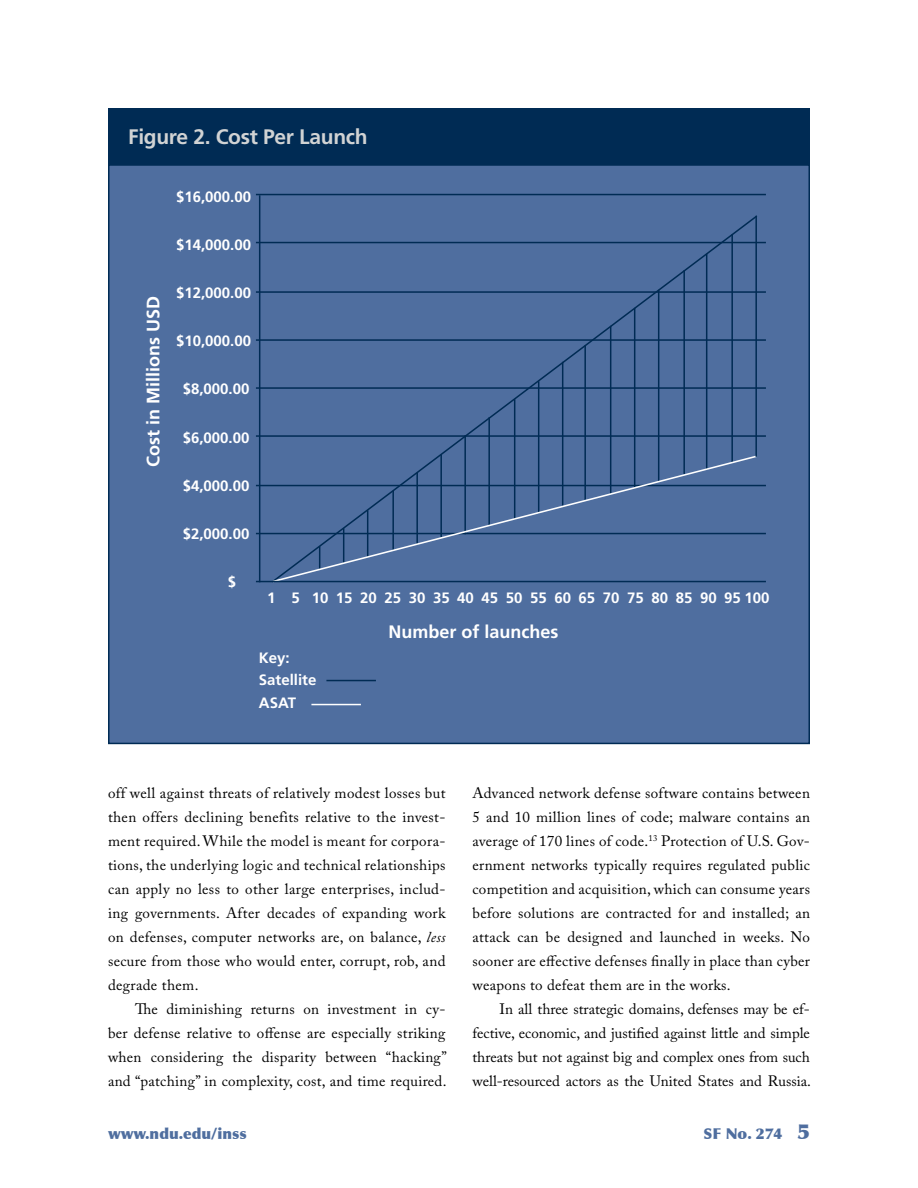
<style>
.page{position:relative;width:918px;height:1188px;background:#fff}
.page>*{position:absolute;margin:0;border:0;box-sizing:border-box;transform-origin:0 0}
.t1{font:700 21px "Frutiger LT Std";letter-spacing:-.015em;color:#d1d3d4}
.t2{font:700 18px "Frutiger LT Std";color:#fff}
.t3{font:15px/24px "Adobe Caslon Pro";letter-spacing:.02em;color:#000;text-align:justify}
.t4{font:700 15px/22.8px "Frutiger LT Std";color:#fff}
.t5{font:900 15px "Optima";color:#4f6e9f}
.s1{font-style:italic}
.s2{font-size:21px}
</style>
<div class="page">
<div style="left:108px;top:164px;width:702px;height:580px;background:#4f6e9f;border:2px solid #002b54"></div>
<div style="left:108px;top:108px;width:702px;height:56px;background:#002b54"></div>
<hr style="left:326px;top:680px;width:50px;height:1px;background:#002b54">
<hr style="left:311px;top:704px;width:50px;height:1px;background:#fff">
<hr style="left:256px;top:194px;width:510px;height:1px;background:#002b54">
<hr style="left:256px;top:242px;width:510px;height:1px;background:#002b54">
<hr style="left:256px;top:387px;width:510px;height:2px;background:#002b54">
<hr style="left:256px;top:435px;width:510px;height:2px;background:#002b54">
<hr style="left:256px;top:485px;width:510px;height:1px;background:#002b54">
<hr style="left:256px;top:533px;width:510px;height:1px;background:#002b54">
<hr style="left:256px;top:339px;width:510px;height:2px;background:#002b54">
<hr style="left:256px;top:291px;width:510px;height:2px;background:#002b54">
<hr style="left:259px;top:195px;width:1px;height:387px;background:#002b54">
<svg style="left:271px;top:215px;width:488px;height:368px"></svg>
<svg style="left:271px;top:454px;width:487px;height:129px"></svg>
<hr style="left:256px;top:581px;width:510px;height:1px;background:#002b54">
<hr style="left:755px;top:216px;width:2px;height:240px;background:#002b54">
<h1 class="t1" style="left:128px;top:124px;width:241px">Figure 2. Cost Per Launch</h1>
<p class="t2" style="left:143px;top:467px;width:172px;rotate:-90deg">Cost in Millions USD</p>
<p class="t4" style="left:176px;top:186px;width:77px">$16,000.00</p>
<p class="t4" style="left:176px;top:234px;width:77px">$14,000.00</p>
<p class="t4" style="left:176px;top:282px;width:77px">$12,000.00</p>
<p class="t4" style="left:176px;top:330px;width:77px">$10,000.00</p>
<p class="t4" style="left:183px;top:378px;width:68px">$8,000.00</p>
<p class="t4" style="left:183px;top:426px;width:68px">$6,000.00</p>
<p class="t4" style="left:183px;top:474px;width:68px">$4,000.00</p>
<p class="t4" style="left:183px;top:522px;width:68px">$2,000.00</p>
<p class="t4" style="left:228px;top:570px;width:10px">$</p>
<p class="t4" style="left:267px;top:587px;width:504px">1 5 10 15 20 25 30 35 40 45 50 55 60 65 70 75 80 85 90 95 100</p>
<p class="t4" style="left:259px;top:646px;width:32px">Key:</p>
<p class="t4" style="left:259px;top:669px;width:59px">Satellite<br>ASAT</p>
<p class="t2" style="left:388px;top:621px;width:172px">Number of launches</p>
<p class="t3" style="left:108px;top:781px;width:339px">off well against threats of relatively modest losses but then offers declining benefits relative to the invest&shy;ment required. While the model is meant for corpora&shy;tions, the underlying logic and technical relationships can apply no less to other large enterprises, includ&shy;ing governments. After decades of expanding work on defenses, computer networks are, on balance, <span class="s1">less </span>secure from those who would enter, corrupt, rob, and degrade them.</p>
<p class="t3" style="left:108px;top:997px;width:340px;text-indent:27px">The diminishing returns on investment in cy&shy;ber defense relative to offense are especially striking when considering the disparity between “hacking” and “patching” in complexity, cost, and time required.</p>
<p class="t3" style="left:472px;top:781px;width:339px">Advanced network defense software contains between 5 and 10 million lines of code; malware contains an average of 170 lines of code.<sup>13</sup> Protection of U.S. Gov&shy;ernment networks typically requires regulated public competition and acquisition, which can consume years before solutions are contracted for and installed; an attack can be designed and launched in weeks. No sooner are effective defenses finally in place than cyber weapons to defeat them are in the works.</p>
<p class="t3" style="left:473px;top:997px;width:340px;text-indent:27px">In all three strategic domains, defenses may be ef&shy;fective, economic, and justified against little and simple threats but not against big and complex ones from such well-resourced actors as the United States and Russia.</p>
<p class="t5" style="left:108px;top:1125px;width:140px">www.ndu.edu/inss</p>
<p class="t5" style="left:703px;top:1125px;width:108px">SF No. 274 <span class="s2">5</span></p>
</div>
